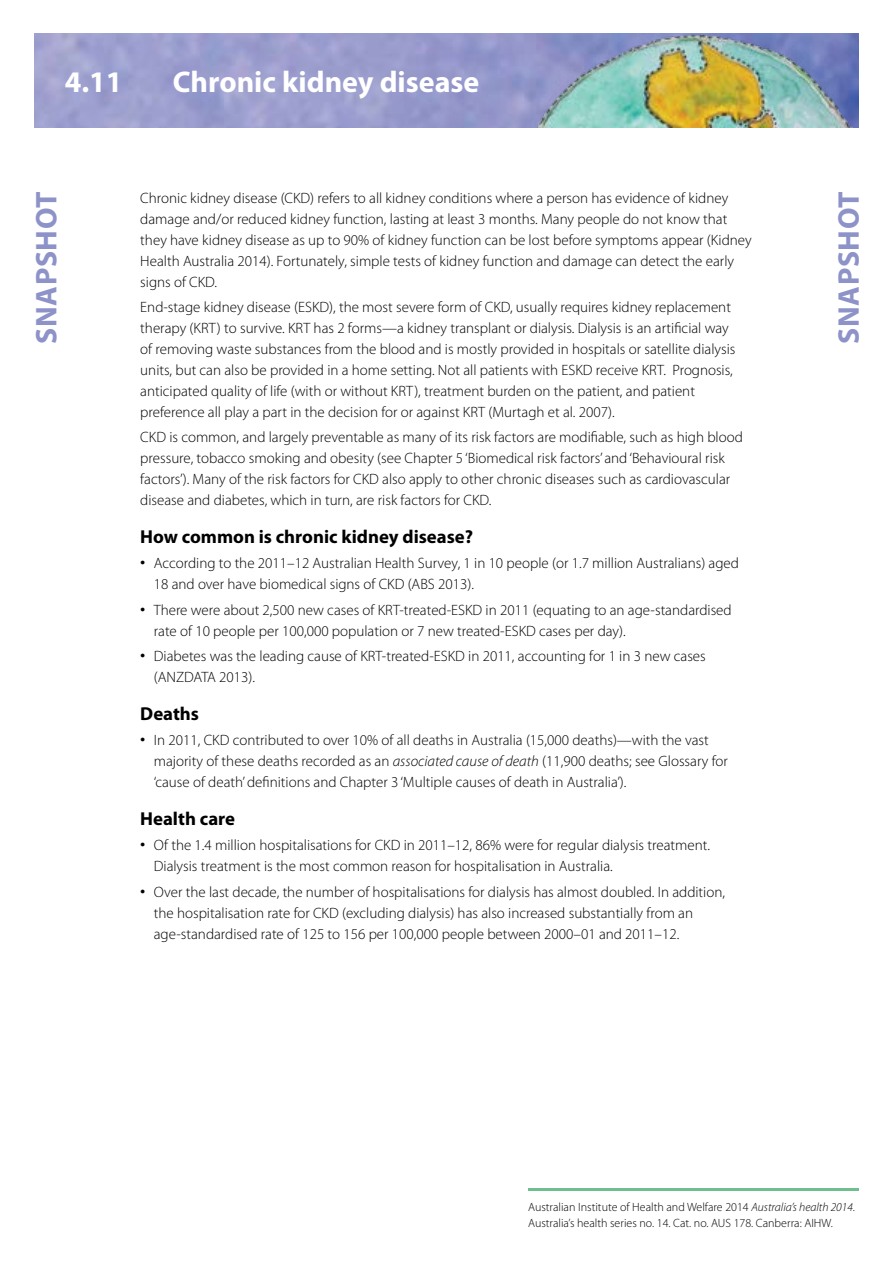
<style>
.page{position:relative;width:893px;height:1263px;background:#fff}
.page>*{position:absolute;margin:0;border:0;box-sizing:border-box;transform-origin:0 0}
.SNAPSHOT_HEADING{font:700 30px "Myriad Pro";color:#fff}
.t1{font:700 30px "Myriad Pro";letter-spacing:.02em;color:#8d92c8}
.BODY_-_Heading_3{font:700 18.75px "Myriad Pro";color:#000}
.BODY_-_Text{font:300 15px/21px "Myriad Pro";color:#000}
.BODY_-_Bullet_Text{font:300 15px/21px "Myriad Pro";color:#000}
.t2{font:300 12px/16.5px "Myriad Pro";color:#000}
.s1{font-size:21px}
.s2{font-style:italic}
</style>
<div class="page">
<img style="left:34px;top:34px;width:825px;height:93px">
<img style="left:530px;top:34px;width:322px;height:93px">
<hr style="left:528px;top:1188px;width:331px;height:2px;background:#6fbf8e">
<h1 class="SNAPSHOT_HEADING" style="left:65px;top:62px;width:59px">4.11</h1>
<h1 class="SNAPSHOT_HEADING" style="left:173px;top:62px;width:308px">Chronic kidney disease</h1>
<p class="BODY_-_Text" style="left:140px;top:187px;width:613px">Chronic kidney disease (CKD) refers to all kidney conditions where a person has evidence of kidney damage and/or reduced kidney function, lasting at least 3 months. Many people do not know that they have kidney disease as up to 90% of kidney function can be lost before symptoms appear (Kidney Health Australia 2014). Fortunately, simple tests of kidney function and damage can detect the early signs of CKD.</p>
<p class="BODY_-_Text" style="left:140px;top:296px;width:597px">End-stage kidney disease (ESKD), the most severe form of CKD, usually requires kidney replacement therapy (KRT) to survive. KRT has 2 forms—a kidney transplant or dialysis. Dialysis is an artificial way of removing waste substances from the blood and is mostly provided in hospitals or satellite dialysis units, but can also be provided in a home setting. Not all patients with ESKD receive KRT. Prognosis, anticipated quality of life (with or without KRT), treatment burden on the patient, and patient preference all play a part in the decision for or against KRT (Murtagh et al. 2007).</p>
<p class="BODY_-_Text" style="left:140px;top:426px;width:604px">CKD is common, and largely preventable as many of its risk factors are modifiable, such as high blood pressure, tobacco smoking and obesity (see Chapter 5 ‘Biomedical risk factors’ and ‘Behavioural risk factors’). Many of the risk factors for CKD also apply to other chronic diseases such as cardiovascular disease and diabetes, which in turn, are risk factors for CKD.</p>
<h2 class="BODY_-_Heading_3" style="left:140px;top:525px;width:334px">How common is chronic kidney disease?</h2>
<p class="BODY_-_Bullet_Text" style="left:154px;top:553px;width:587px;text-indent:-14px"><span class="s1">•</span> According to the 2011–12 Australian Health Survey, 1 in 10 people (or 1.7 million Australians) aged<br>18 and over have biomedical signs of CKD (ABS 2013).</p>
<p class="BODY_-_Bullet_Text" style="left:154px;top:599px;width:579px;text-indent:-14px"><span class="s1">•</span> There were about 2,500 new cases of KRT-treated-ESKD in 2011 (equating to an age-standardised rate of 10 people per 100,000 population or 7 new treated-ESKD cases per day).</p>
<p class="BODY_-_Bullet_Text" style="left:154px;top:645px;width:553px;text-indent:-14px"><span class="s1">•</span> Diabetes was the leading cause of KRT-treated-ESKD in 2011, accounting for 1 in 3 new cases (ANZDATA 2013).</p>
<h2 class="BODY_-_Heading_3" style="left:140px;top:701px;width:60px">Deaths</h2>
<p class="BODY_-_Bullet_Text" style="left:154px;top:729px;width:576px;text-indent:-14px"><span class="s1">•</span> In 2011, CKD contributed to over 10% of all deaths in Australia (15,000 deaths)—with the vast majority of these deaths recorded as an <span class="s2">associated cause of death</span> (11,900 deaths; see Glossary for ‘cause of death’ definitions and Chapter 3 ‘Multiple causes of death in Australia’).</p>
<h2 class="BODY_-_Heading_3" style="left:140px;top:807px;width:96px">Health care</h2>
<p class="BODY_-_Bullet_Text" style="left:154px;top:835px;width:558px;text-indent:-14px"><span class="s1">•</span> Of the 1.4 million hospitalisations for CKD in 2011–12, 86% were for regular dialysis treatment.<br>Dialysis treatment is the most common reason for hospitalisation in Australia.</p>
<p class="BODY_-_Bullet_Text" style="left:154px;top:881px;width:573px;text-indent:-14px"><span class="s1">•</span> Over the last decade, the number of hospitalisations for dialysis has almost doubled. In addition, the hospitalisation rate for CKD (excluding dialysis) has also increased substantially from an age-standardised rate of 125 to 156 per 100,000 people between 2000–01 and 2011–12.</p>
<h1 class="t1" style="left:27px;top:344px;width:153px;rotate:-90deg">SNAPSHOT</h1>
<h1 class="t1" style="left:829px;top:344px;width:153px;rotate:-90deg">SNAPSHOT</h1>
<p class="t2" style="left:528px;top:1198px;width:328px">Australian Institute of Health and Welfare 2014 <span class="s2">Australia’s health 2014</span>.<br>Australia’s health series no. 14. Cat. no. AUS 178. Canberra: AIHW.</p>
</div>
